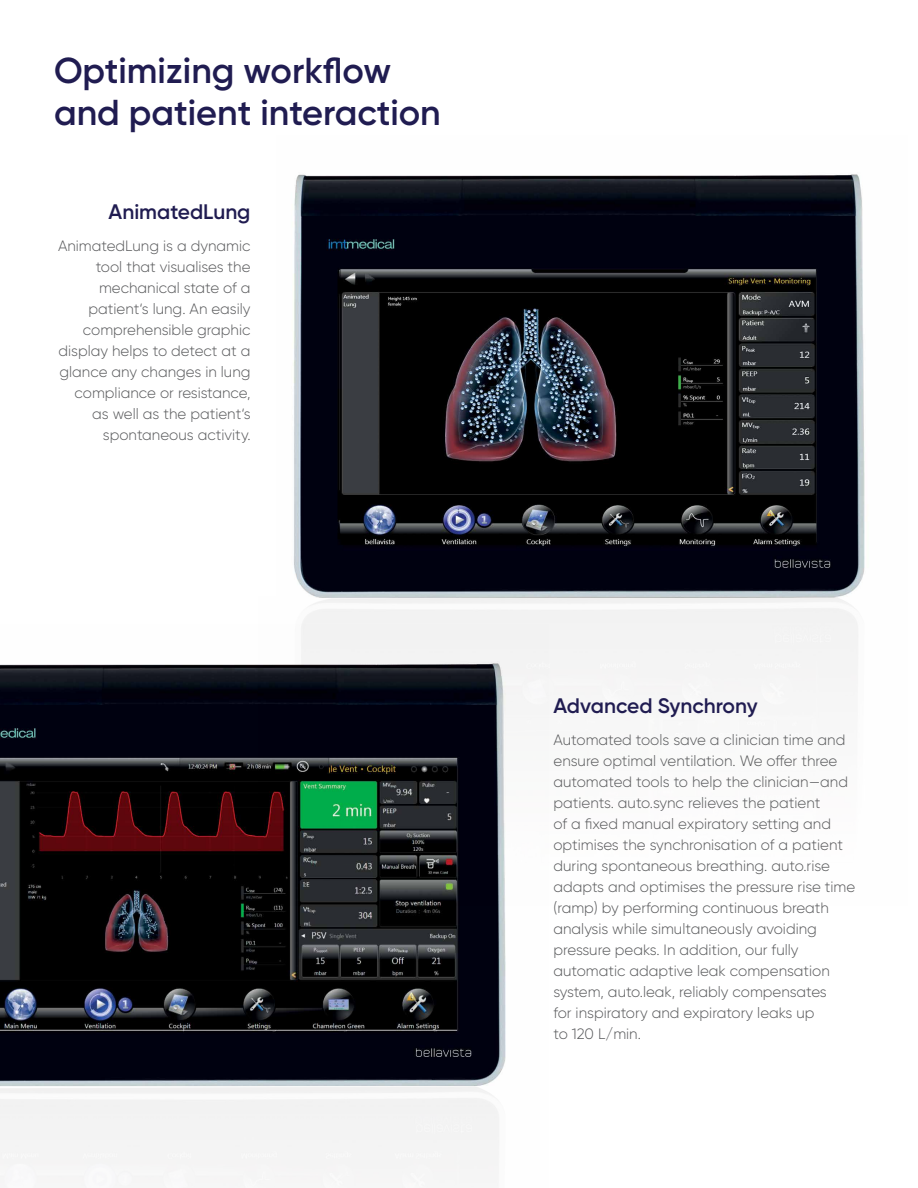
<style>
.page{position:relative;width:918px;height:1188px;background:#fff}
.page>*{position:absolute;margin:0;border:0;box-sizing:border-box;transform-origin:0 0}
.t1{font:600 36px/42px "Gilroy";color:#201c51}
.t2{font:600 21px "Gilroy";color:#201c51}
.t3{font:300 15px/21px "Gilroy";color:#58595b;text-align:right}
</style>
<div class="page">
<img style="left:293px;top:174px;width:572px;height:422px">
<img style="left:0;top:624px;width:548px;height:562px">
<h1 class="t1" style="left:54px;top:49px;width:388px">Optimizing workflow and patient interaction</h1>
<h2 class="t2" style="left:109px;top:199px;width:143px">AnimatedLung</h2>
<p class="t3" style="left:58px;top:235px;width:194px">AnimatedLung is a dynamic tool that visualises the mechanical state of a patient‘s lung. An easily comprehensible graphic display helps to detect at a glance any changes in lung compliance or resistance, as well as the patient‘s spontaneous activity.</p>
<h2 class="t2" style="left:554px;top:693px;width:206px">Advanced Synchrony</h2>
<p class="t3" style="left:554px;top:729px;width:303px;text-align:left">Automated tools save a clinician time and ensure optimal ventilation. We offer three automated tools to help the clinician—and patients. auto.sync relieves the patient<br>of a fixed manual expiratory setting and optimises the synchronisation of a patient during spontaneous breathing. auto.rise adapts and optimises the pressure rise time (ramp) by performing continuous breath analysis while simultaneously avoiding pressure peaks. In addition, our fully automatic adaptive leak compensation system, auto.leak, reliably compensates<br>for inspiratory and expiratory leaks up<br>to 120 L/min.</p>
</div>
